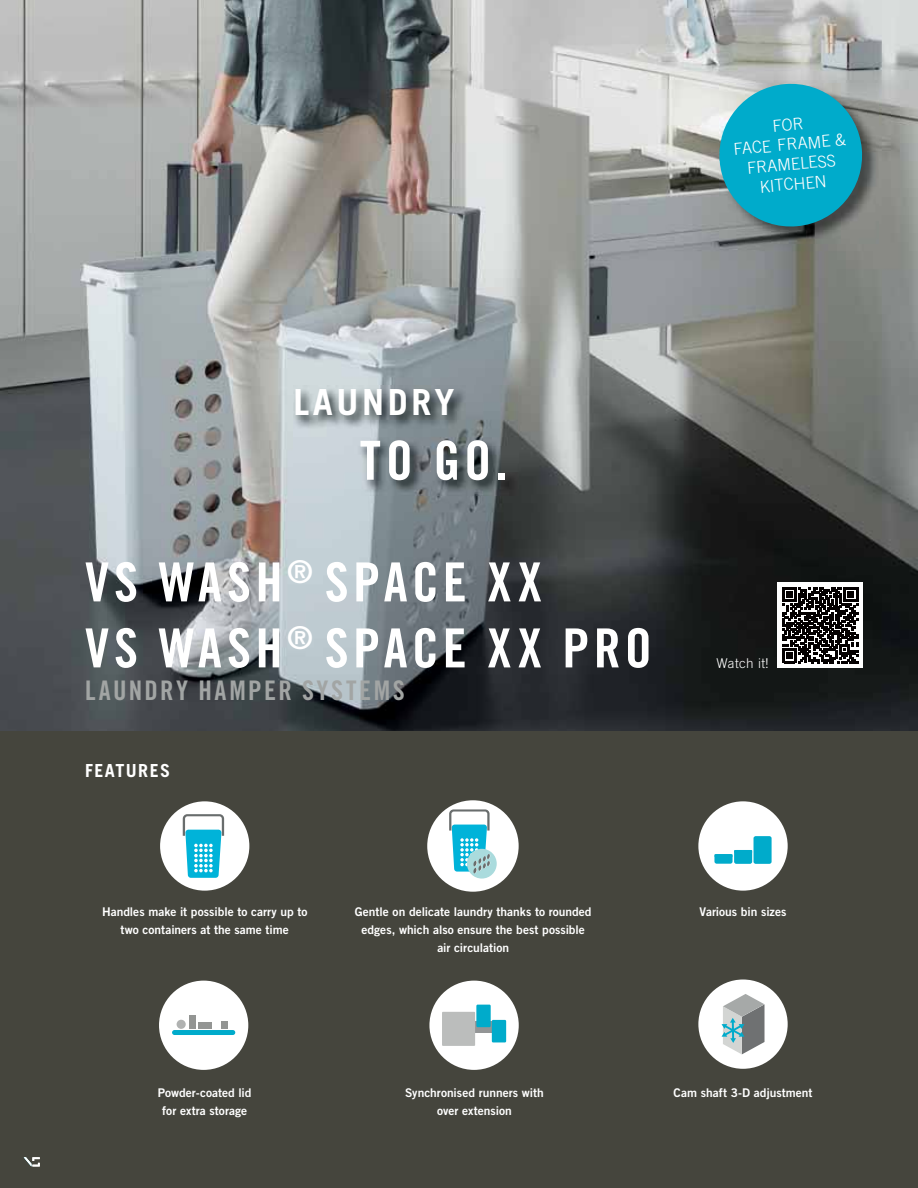
<style>
.page{position:relative;width:918px;height:1188px;background:#fff}
.page>*{position:absolute;margin:0;border:0;box-sizing:border-box;transform-origin:0 0}
.t1{font:54px/66px "Trade Gothic LT Std Bd Cn 20";letter-spacing:.08em;color:#fff}
.t2{font:700 36px "Trade Gothic LT Std";letter-spacing:.1em;color:#fff}
.t3{font:27px "Trade Gothic LT Std Bd Cn 20";letter-spacing:.09em;color:#a2a5a4}
.t4{font:700 18px "Trade Gothic LT Std";letter-spacing:.08em;color:#fff}
.t5{font:300 16.5px/19.8px "Trade Gothic LT Std";color:#fff;text-align:center}
.t6{font:300 13.5px "Trade Gothic LT Std";letter-spacing:.025em;color:#fff}
.t7{font:12px/18px "Trade Gothic LT Std Bd 2";color:#fff;text-align:center}
</style>
<div class="page">
<img style="left:0;top:0;width:918px;height:732px">
<img style="left:293px;top:386px;width:225px;height:109px">
<img style="left:720px;top:84px;width:158px;height:159px">
<svg style="left:716px;top:81px;width:149px;height:149px;background:#29a5bb"></svg>
<div style="left:0;top:732px;width:918px;height:456px;background:#45453d"></div>
<div style="left:777px;top:583px;width:85px;height:85px;background:#fff"></div>
<svg style="left:782px;top:587px;width:76px;height:76px"></svg>
<svg style="left:24px;top:1157px;width:16px;height:10px"></svg>
<div style="left:427px;top:800px;width:92px;height:92px;background:#fff;border-radius:50%"></div>
<div style="left:467px;top:849px;width:30px;height:30px;background:#aadbdd;border-radius:50%"></div>
<svg style="left:449px;top:809px;width:41px;height:65px"></svg>
<div style="left:698px;top:801px;width:90px;height:90px;background:#fff;border-radius:50%"></div>
<div style="left:754px;top:836px;width:18px;height:28px;background:#00abcb;border-radius:2px"></div>
<div style="left:734px;top:850px;width:18px;height:14px;background:#00abcb;border-radius:2px"></div>
<div style="left:714px;top:854px;width:19px;height:10px;background:#00abcb;border-radius:2px"></div>
<hr style="left:714px;top:854px;width:19px;height:3px;background:#00abcb">
<hr style="left:734px;top:850px;width:18px;height:3px;background:#00abcb">
<div style="left:159px;top:981px;width:89px;height:89px;background:#fff;border-radius:50%"></div>
<div style="left:177px;top:1020px;width:9px;height:9px;background:#b0b2b1;border-radius:50%"></div>
<div style="left:190px;top:1015px;width:6px;height:14px;background:#939593"></div>
<div style="left:199px;top:1022px;width:13px;height:7px;background:#939593"></div>
<div style="left:221px;top:1022px;width:6px;height:7px;background:#939593"></div>
<div style="left:172px;top:1030px;width:63px;height:5px;background:#00abcb;border-radius:2px"></div>
<div style="left:429px;top:981px;width:90px;height:89px;background:#fff;border-radius:50%"></div>
<svg style="left:475px;top:1022px;width:17px;height:11px"></svg>
<div style="left:442px;top:1012px;width:33px;height:34px;background:#bbbdbc"></div>
<div style="left:476px;top:1005px;width:15px;height:22px;background:#00abcb"></div>
<div style="left:492px;top:1020px;width:14px;height:22px;background:#00abcb"></div>
<div style="left:160px;top:801px;width:89px;height:90px;background:#fff;border-radius:50%"></div>
<svg style="left:183px;top:814px;width:41px;height:64px"></svg>
<div style="left:698px;top:980px;width:90px;height:89px;background:#fff;border-radius:50%"></div>
<svg style="left:722px;top:994px;width:43px;height:60px"></svg>
<h3 class="t5" style="left:731px;top:121px;width:114px;rotate:-5deg">FOR<br>FACE FRAME &amp;<br>FRAMELESS<br>KITCHEN</h3>
<h2 class="t2" style="left:293px;top:389px;width:162px">LAUNDRY</h2>
<h1 class="t1" style="left:360px;top:432px;width:149px">TO GO.</h1>
<h1 class="t1" style="left:85px;top:554px;width:568px">VS WASH<sup>®</sup> SPACE XX<br>VS WASH<sup>®</sup> SPACE XX PRO</h1>
<h3 class="t3" style="left:85px;top:680px;width:321px">LAUNDRY HAMPER SYSTEMS</h3>
<h3 class="t4" style="left:85px;top:765px;width:87px">FEATURES</h3>
<p class="t6" style="left:717px;top:658px;width:53px">Watch it!</p>
<p class="t7" style="left:102px;top:904px;width:207px">Handles make it possible to carry up to two containers at the same time</p>
<p class="t7" style="left:355px;top:904px;width:238px">Gentle on delicate laundry thanks to rounded edges, which also ensure the best possible air circulation</p>
<p class="t7" style="left:700px;top:904px;width:88px">Various bin sizes</p>
<p class="t7" style="left:158px;top:1085px;width:95px">Powder-coated lid for extra storage</p>
<p class="t7" style="left:405px;top:1085px;width:140px">Synchronised runners with over extension</p>
<p class="t7" style="left:674px;top:1085px;width:141px">Cam shaft 3-D adjustment</p>
</div>
